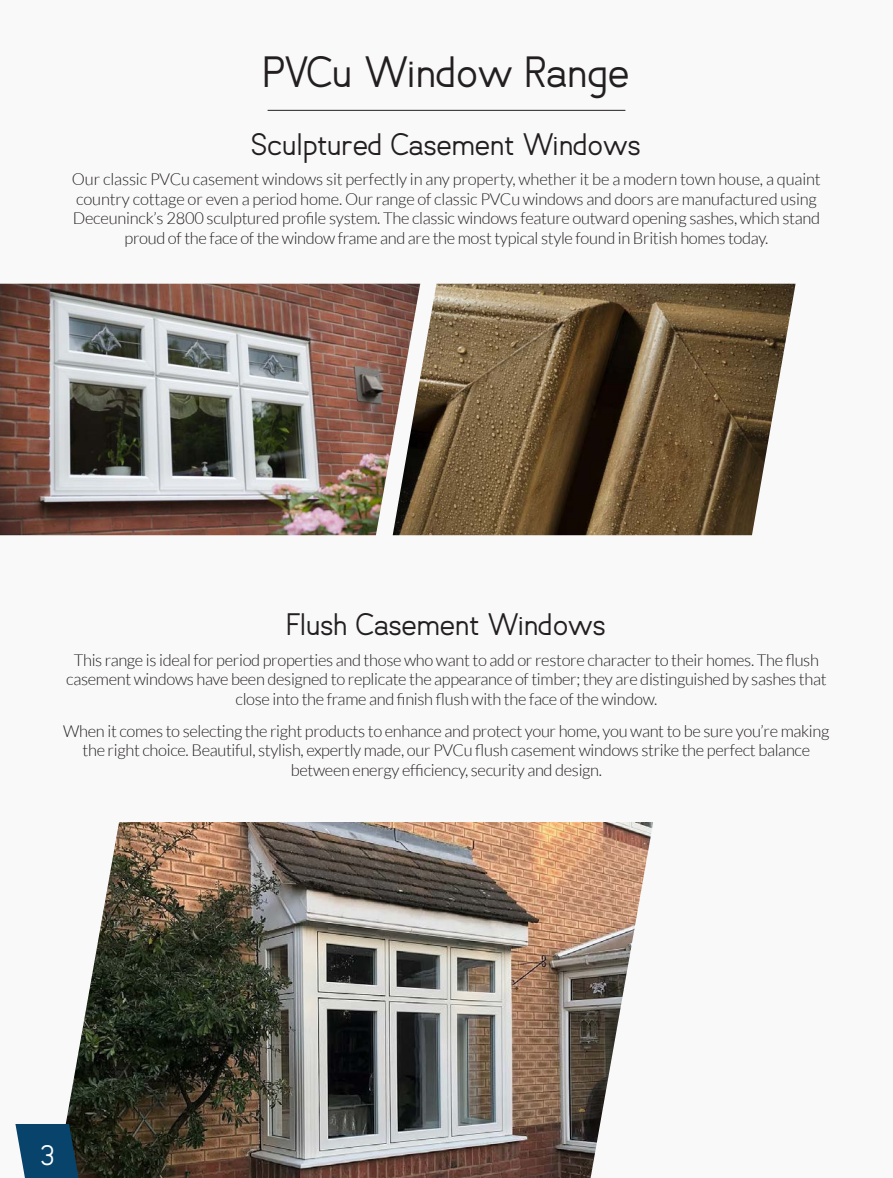
<style>
.page{position:relative;width:893px;height:1178px;background:#f9f9f9}
.page>*{position:absolute;margin:0;border:0;box-sizing:border-box;transform-origin:0 0}
.t1{font:46.5px "Vanlose Simple Type";letter-spacing:.02em;color:#231f20}
.t2{font:33px "Vanlose Simple Type";letter-spacing:.02em;color:#231f20}
.t3{font:30px "Vanlose Simple Type";color:#fff}
.Semibold_grey{font:300 16.5px/19.5px "Lato";letter-spacing:-.02em;color:#231f20;text-align:center}
.Light_orange{font:300 16.5px/19.5px "Lato";letter-spacing:-.015em;color:#231f20;text-align:center}
</style>
<div class="page">
<hr style="left:268px;top:110px;width:357px;height:1px;background:#231f20">
<img style="left:420px;top:284px;width:376px;height:251px">
<img style="left:0;top:284px;width:420px;height:251px">
<img style="left:65px;top:822px;width:588px;height:356px">
<svg style="left:15px;top:1124px;width:64px;height:54px"></svg>
<p class="t1" style="left:264px;top:47px;width:367px">PVCu Window Range</p>
<p class="t2" style="left:252px;top:127px;width:390px">Sculptured Casement Windows</p>
<p class="Light_orange" style="left:72px;top:170px;width:750px">Our classic PVCu casement windows sit perfectly in any property, whether it be a modern town house, a quaint country cottage or even a period home. Our range of classic PVCu windows and doors are manufactured using Deceuninck’s 2800 sculptured profile system. The classic windows feature outward opening sashes, which stand proud of the face of the window frame and are the most typical style found in British homes today.</p>
<p class="t2" style="left:287px;top:608px;width:320px">Flush Casement Windows</p>
<p class="Semibold_grey" style="left:66px;top:650px;width:762px">This range is ideal for period properties and those who want to add or restore character to their homes. The flush casement windows have been designed to replicate the appearance of timber; they are distinguished by sashes that close into the frame and finish flush with the face of the window.</p>
<p class="Semibold_grey" style="left:63px;top:721px;width:768px">When it comes to selecting the right products to enhance and protect your home, you want to be sure you’re making the right choice. Beautiful, stylish, expertly made, our PVCu flush casement windows strike the perfect balance between energy efficiency, security and design.</p>
<p class="t3" style="left:41px;top:1139px;width:15px">3</p>
</div>
